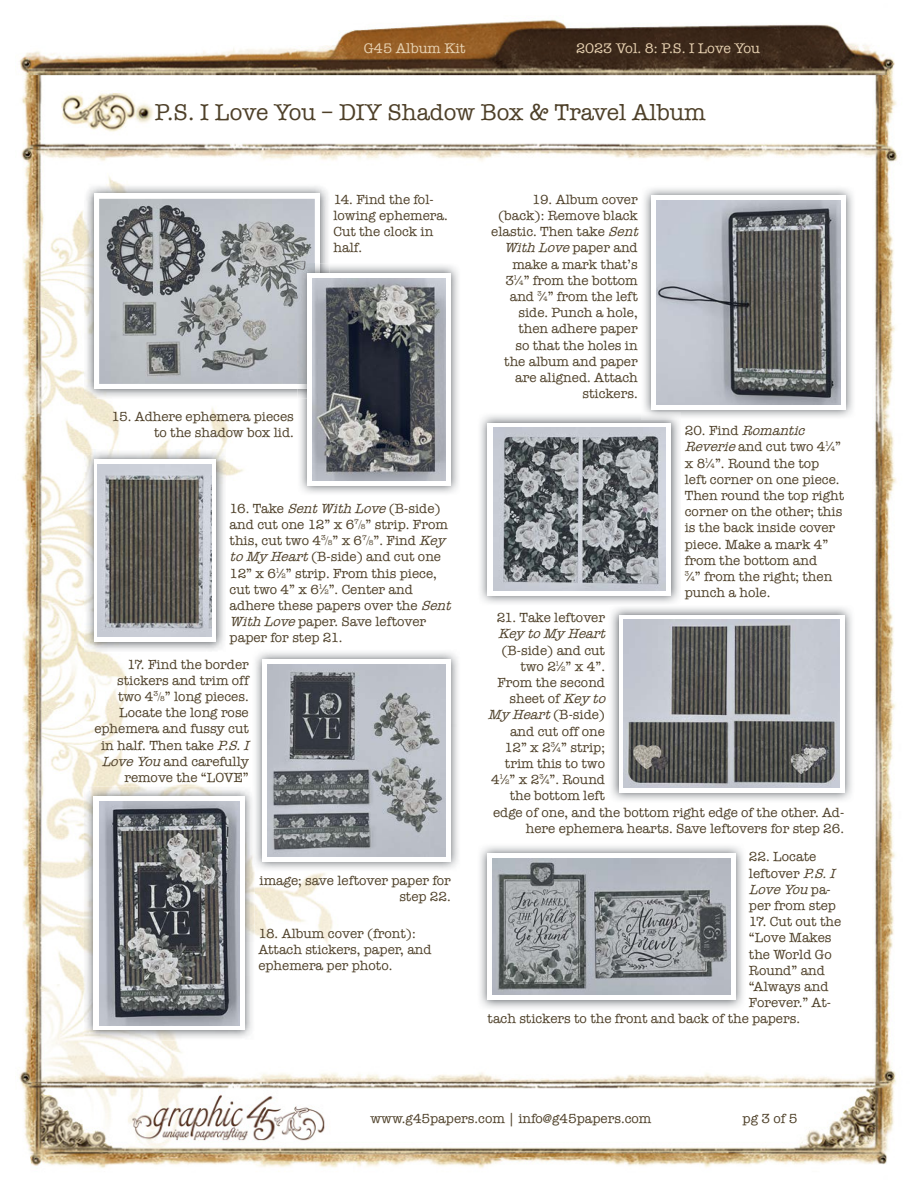
<style>
.page{position:relative;width:918px;height:1188px;background:#fff}
.page>*{position:absolute;margin:0;border:0;box-sizing:border-box;transform-origin:0 0}
.t1{font:23.25px "American Typewriter";color:#4e4029}
.t2{font:14.25px "American Typewriter";color:#e7d1b1}
.t3{font:13.5px/16.2px "American Typewriter";color:#4e4029}
.t4{font:italic 13.5px "American Typewriter";color:#4e4029}
.s1{font-style:italic}
.s2{font-size:12.9px}
.s3{font-size:7.5px}
.s4{font-style:normal}
</style>
<div class="page">
<img style="left:19px;top:20px;width:879px;height:1148px">
<img style="left:84px;top:184px;width:246px;height:215px">
<div style="left:94px;top:194px;width:226px;height:195px;background:#fff"></div>
<img style="left:99px;top:199px;width:216px;height:185px">
<img style="left:298px;top:263px;width:162px;height:232px">
<img style="left:298px;top:263px;width:32px;height:136px">
<img style="left:298px;top:263px;width:22px;height:126px">
<img style="left:298px;top:263px;width:17px;height:121px">
<svg style="left:307px;top:273px;width:144px;height:213px"></svg>
<img style="left:313px;top:279px;width:132px;height:201px">
<img style="left:85px;top:450px;width:141px;height:202px">
<svg style="left:95px;top:460px;width:121px;height:182px"></svg>
<img style="left:97px;top:465px;width:114px;height:172px">
<img style="left:253px;top:649px;width:207px;height:222px">
<div style="left:262px;top:659px;width:189px;height:203px;background:#fff"></div>
<img style="left:268px;top:664px;width:178px;height:193px">
<img style="left:84px;top:787px;width:171px;height:253px">
<img style="left:253px;top:787px;width:2px;height:84px">
<div style="left:94px;top:796px;width:151px;height:234px;background:#fff"></div>
<img style="left:99px;top:801px;width:141px;height:225px">
<img style="left:641px;top:185px;width:214px;height:234px">
<div style="left:651px;top:195px;width:195px;height:214px;background:linear-gradient(to right,#fff,#fff)"></div>
<img style="left:657px;top:201px;width:183px;height:203px">
<img style="left:478px;top:413px;width:203px;height:192px">
<img style="left:641px;top:413px;width:40px;height:6px">
<div style="left:488px;top:423px;width:183px;height:173px;background:#fff"></div>
<img style="left:493px;top:428px;width:173px;height:163px">
<img style="left:609px;top:605px;width:245px;height:197px">
<svg style="left:619px;top:615px;width:225px;height:178px"></svg>
<img style="left:624px;top:620px;width:215px;height:168px">
<img style="left:477px;top:843px;width:268px;height:167px">
<div style="left:487px;top:853px;width:248px;height:147px;background:#fff"></div>
<img style="left:492px;top:859px;width:238px;height:136px">
<p class="t2" style="left:364px;top:37px;width:103px">G45 Album Kit</p>
<p class="t2" style="left:576px;top:37px;width:186px">2023 Vol. 8: P.S. I Love You</p>
<h1 class="t1" style="left:155px;top:94px;width:552px">P.S. I Love You – DIY Shadow Box &amp; Travel Album</h1>
<p class="t3" style="left:333px;top:191px;width:116px">14. Find the fol&shy;lowing ephemera.<br>Cut the clock in half.</p>
<p class="t3" style="left:111px;top:408px;width:184px;text-align:right">15. Adhere ephemera pieces to the shadow box lid.</p>
<p class="t3" style="left:230px;top:500px;width:228px">16. Take <span class="s1">SentWithLove</span>(B-side) and cut one 12” x 6<sup>7</sup><span class="s2">⁄</span><span class="s3">8</span>” strip. From this, cut two 4<sup>3</sup><span class="s2">⁄</span><span class="s3">8</span>” x 6<sup>7</sup><span class="s2">⁄</span><span class="s3">8</span>”. Find <span class="s1">Key toMyHeart</span>(B-side) and cut one<br>12” x 6½” strip. From this piece, cut two 4” x 6½”. Center and adhere these papers over the <span class="s1">Sent<br>WithLove</span>paper. Save leftover paper for step 21.</p>
<p class="t3" style="left:127px;top:656px;width:123px">17. Find the border</p>
<p class="t3" style="left:117px;top:672px;width:133px">stickers and trim off</p>
<p class="t3" style="left:118px;top:688px;width:132px">two 4<sup>3</sup><span class="s2">⁄</span><span class="s3">8</span>” long pieces.</p>
<p class="t3" style="left:119px;top:704px;width:131px">Locate the long rose</p>
<p class="t3" style="left:94px;top:720px;width:156px">ephemera and fussy cut</p>
<p class="t3" style="left:101px;top:737px;width:155px">in half. Then take <span class="s1">P.S.I</span></p>
<p class="t3" style="left:102px;top:753px;width:149px"><span class="s1">LoveYou</span>and carefully</p>
<p class="t3" style="left:124px;top:769px;width:126px">remove the “LOVE”</p>
<p class="t3" style="left:260px;top:872px;width:193px;text-align:right">image; save leftover paper for step 22.</p>
<p class="t3" style="left:258px;top:925px;width:175px">18. Album cover (front):<br>Attach stickers, paper, and ephemera per photo.</p>
<p class="t3" style="left:532px;top:191px;width:107px">19. Album cover</p>
<p class="t3" style="left:498px;top:207px;width:141px">(back): Remove black</p>
<p class="t3" style="left:491px;top:223px;width:153px">elastic. Then take <span class="s1">Sent</span></p>
<p class="t4" style="left:504px;top:238px;width:135px">WithLove<span class="s4">p a p e r a n d</span></p>
<p class="t3" style="left:512px;top:255px;width:127px">make a mark that’s</p>
<p class="t3" style="left:505px;top:272px;width:134px">3¼” from the bottom</p>
<p class="t3" style="left:510px;top:288px;width:129px">and ¾” from the left</p>
<p class="t3" style="left:518px;top:304px;width:121px">side. Punch a hole,</p>
<p class="t3" style="left:518px;top:320px;width:121px">then adhere paper</p>
<p class="t3" style="left:515px;top:336px;width:124px">so that the holes in</p>
<p class="t3" style="left:504px;top:353px;width:135px">the album and paper</p>
<p class="t3" style="left:515px;top:369px;width:124px">are aligned. Attach</p>
<p class="t3" style="left:583px;top:385px;width:57px">stickers.</p>
<p class="t3" style="left:685px;top:422px;width:161px">2 0 . F i n d <span class="s1">Romantic<br>Reverie</span>and cut two 4¼” x 8¼”. Round the top left corner on one piece.<br>Then round the top right corner on the other; this is the back inside cover piece. Make a mark 4” from the bottom and<br>¾” from the right; then punch a hole.</p>
<p class="t3" style="left:497px;top:609px;width:110px">21. Take leftover</p>
<p class="t4" style="left:498px;top:624px;width:114px">KeytoMyHeart</p>
<p class="t3" style="left:501px;top:642px;width:105px">(B-side) and cut</p>
<p class="t3" style="left:520px;top:658px;width:86px">two 2½” x 4”.</p>
<p class="t3" style="left:497px;top:674px;width:109px">From the second</p>
<p class="t3" style="left:510px;top:690px;width:102px">sheet of <span class="s1">Keyto</span></p>
<p class="t3" style="left:488px;top:706px;width:119px"><span class="s1">MyHeart</span>(B-side)</p>
<p class="t3" style="left:510px;top:723px;width:97px">and cut off one</p>
<p class="t3" style="left:504px;top:739px;width:102px">12” x 2¾” strip;</p>
<p class="t3" style="left:505px;top:755px;width:102px">trim this to two</p>
<p class="t3" style="left:491px;top:771px;width:115px">4½” x 2¾”. Round</p>
<p class="t3" style="left:510px;top:787px;width:97px">the bottom left</p>
<p class="t3" style="left:493px;top:804px;width:353px">edge of one, and the bottom right edge of the other. Ad-</p>
<p class="t3" style="left:526px;top:820px;width:320px">here ephemera hearts. Save leftovers for step 26.</p>
<p class="t3" style="left:749px;top:848px;width:92px">22. Locate leftover <span class="s1">P.S.I<br>LoveYou</span>p a - per from step</p>
<p class="t3" style="left:749px;top:913px;width:94px">17. Cut out the</p>
<p class="t3" style="left:749px;top:929px;width:84px">“Love Makes</p>
<p class="t3" style="left:749px;top:946px;width:84px">the World Go</p>
<p class="t3" style="left:749px;top:962px;width:78px">Round” and</p>
<p class="t3" style="left:749px;top:978px;width:81px">“Always and</p>
<p class="t3" style="left:749px;top:994px;width:84px">Forever.” At-</p>
<p class="t3" style="left:488px;top:1010px;width:314px">tach stickers to the front and back of the papers.</p>
<p class="t3" style="left:370px;top:1110px;width:283px">www.g45papers.com | info@g45papers.com</p>
<p class="t3" style="left:743px;top:1110px;width:56px">pg 3 of 5</p>
</div>
